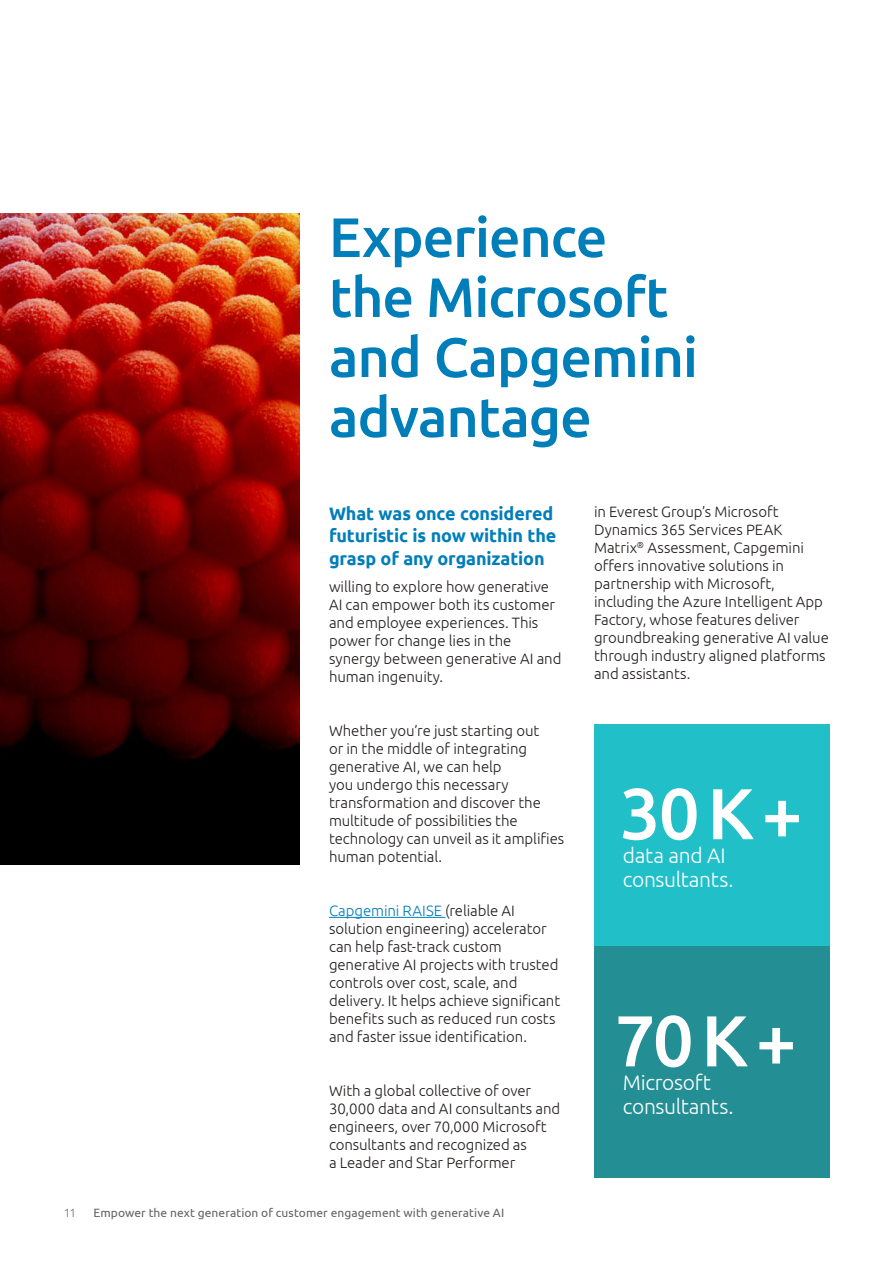
<style>
.page{position:relative;width:893px;height:1263px;background:#fff}
.page>*{position:absolute;margin:0;border:0;box-sizing:border-box;transform-origin:0 0}
.t1{font:500 72px "Ubuntu";letter-spacing:.045em;color:#fff}
.t2{font:500 55.5px/60px "Ubuntu";letter-spacing:-.02em;color:#007eba}
.t3{font:300 21px/24px "Ubuntu";letter-spacing:-.015em;color:#fff}
.t4{font:700 18px/22.5px "Ubuntu";letter-spacing:-.01em;color:#007eba}
.t5{font:300 15px/18px "Ubuntu";letter-spacing:-.005em;color:#241f1f}
.t6{font:12px "Ubuntu";letter-spacing:.005em;color:#656365}
.t7{font:300 12px "Ubuntu";color:#717072}
.s1{color:#007eba}
</style>
<div class="page">
<div style="left:594px;top:724px;width:235px;height:223px;background:#21c0c8"></div>
<div style="left:594px;top:947px;width:235px;height:231px;background:#238f94"></div>
<img style="left:0;top:214px;width:299px;height:650px">
<hr style="left:329px;top:917px;width:116px;height:1px;background:#007eba">
<h2 class="t2" style="left:329px;top:205px;width:371px">Experience the Microsoft and Capgemini advantage</h2>
<p class="t4" style="left:329px;top:502px;width:229px">What was once considered futuristic is now within the grasp of any organization</p>
<p class="t5" style="left:329px;top:577px;width:234px">willing to explore how generative<br>AI can empower both its customer and employee experiences. This power for change lies in the synergy between generative AI and human ingenuity.</p>
<p class="t5" style="left:329px;top:721px;width:237px">Whether you’re just starting out<br>or in the middle of integrating generative AI, we can help<br>you undergo this necessary transformation and discover the multitude of possibilities the technology can unveil as it amplifies human potential.</p>
<p class="t5" style="left:329px;top:901px;width:233px"><span class="s1">Capgemini RAISE</span> (reliable AI solution engineering) accelerator can help fast-track custom generative AI projects with trusted controls over cost, scale, and delivery. It helps achieve significant benefits such as reduced run costs and faster issue identification.</p>
<p class="t5" style="left:329px;top:1081px;width:233px">With a global collective of over<br>30,000 data and AI consultants and engineers, over 70,000 Microsoft consultants and recognized as<br>a Leader and Star Performer</p>
<p class="t7" style="left:64px;top:1205px;width:14px">11</p>
<p class="t6" style="left:94px;top:1205px;width:412px">Empower the next generation of customer engagement with generative AI</p>
<p class="t5" style="left:594px;top:503px;width:236px">in Everest Group’s Microsoft<br>Dynamics 365 Services PEAK<br>Matrix<sup>®</sup> Assessment, Capgemini offers innovative solutions in partnership with Microsoft, including the Azure Intelligent App<br>Factory, whose features deliver groundbreaking generative AI value through industry aligned platforms and assistants.</p>
<h1 class="t1" style="left:619px;top:768px;width:185px">30K+</h1>
<h3 class="t3" style="left:623px;top:843px;width:112px">data and AI consultants.</h3>
<h1 class="t1" style="left:615px;top:995px;width:183px">70K+</h1>
<h3 class="t3" style="left:623px;top:1070px;width:112px">Microsoft consultants.</h3>
</div>
